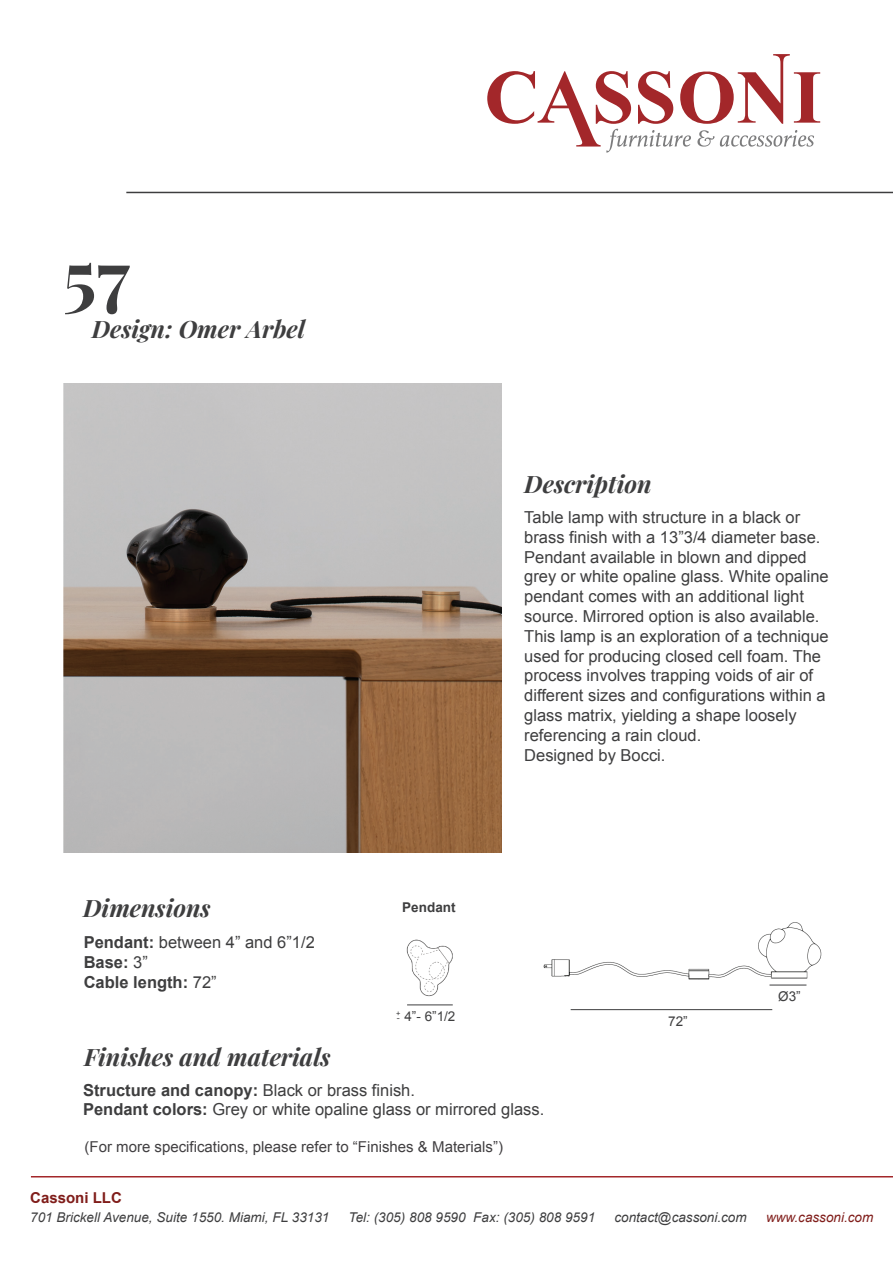
<style>
.page{position:relative;width:893px;height:1263px;background:#fff}
.page>*{position:absolute;margin:0;border:0;box-sizing:border-box;transform-origin:0 0}
.t1{font:700 73.2px "Playfair Display";color:#3e3e3f}
.t2{font:italic 700 24px "Playfair Display";color:#3e3e3f}
.t3{font:16.5px/19.8px "Arial";color:#3e3e3f}
.t4{font:700 16.5px/19.8px "Arial";color:#3e3e3f}
.t5{font:15px "Arial";color:#413f41}
.t6{font:700 15px "Arial";color:#801d1a}
.t7{font:italic 13.5px "Arial";color:#3e3e3f}
.t8{font:italic 13.5px "Arial";color:#801d1a}
.t9{font:13.5px "Arial";color:#3e3e3f}
.t10{font:700 13.5px "Arial";color:#3e3e3f}
.t11{font:9px "Arial";color:#3e3e3f}
.t12{font:7.5px "Arial";color:#3e3e3f}
.s1{font-weight:400}
.s2{font-weight:700}
</style>
<div class="page">
<img style="left:543px;top:922px;width:279px;height:89px">
<img style="left:406px;top:939px;width:47px;height:58px">
<hr style="left:31px;top:1176px;width:862px;height:1px;background:#a3272a">
<hr style="left:126px;top:192px;width:767px;height:1px;background:#3e3e3f">
<svg style="left:487px;top:54px;width:333px;height:99px"></svg>
<hr style="left:769px;top:985px;width:37px;height:1px;background:#3e3e3f">
<hr style="left:571px;top:1009px;width:201px;height:1px;background:#3e3e3f">
<hr style="left:407px;top:1004px;width:46px;height:1px;background:#3e3e3f">
<img style="left:63px;top:383px;width:439px;height:469px">
<h1 class="t1" style="left:63px;top:218px;width:68px">57</h1>
<h2 class="t2" style="left:92px;top:310px;width:215px">Design: Omer Arbel</h2>
<h2 class="t2" style="left:83px;top:888px;width:129px">Dimensions</h2>
<p class="t4" style="left:84px;top:933px;width:233px">Pendant: <span class="s1">between 4” and 6”1/2<br></span>Base: <span class="s1">3”<br></span>Cable length: <span class="s1">72”</span></p>
<h2 class="t2" style="left:84px;top:1037px;width:248px">Finishes and materials</h2>
<p class="t10" style="left:402px;top:898px;width:55px">Pendant</p>
<p class="t9" style="left:404px;top:1007px;width:53px">4”- 6”1/2</p>
<p class="t12" style="left:396px;top:1008px;width:6px">+</p>
<p class="t11" style="left:397px;top:1011px;width:4px">-</p>
<h2 class="t2" style="left:524px;top:465px;width:129px">Description</h2>
<p class="t3" style="left:524px;top:507px;width:306px">Table lamp with structure in a black or brass finish with a 13”3/4 diameter base.<br>Pendant available in blown and dipped grey or white opaline glass. White opaline pendant comes with an additional light source. Mirrored option is also available.<br>This lamp is an exploration of a technique used for producing closed cell foam. The process involves trapping voids of air of different sizes and configurations within a glass matrix, yielding a shape loosely referencing a rain cloud.<br>Designed by Bocci.</p>
<p class="t9" style="left:668px;top:1012px;width:21px">72”</p>
<p class="t9" style="left:778px;top:987px;width:24px">Ø3”</p>
<p class="t3" style="left:83px;top:1080px;width:463px"><span class="s2">Structure and canopy:</span> Black or brass finish.<br><span class="s2">Pendant colors:</span> Grey or white opaline glass or mirrored glass.</p>
<p class="t5" style="left:85px;top:1137px;width:420px">(For more specifications, please refer to “Finishes &amp; Materials”)</p>
<p class="t6" style="left:30px;top:1187px;width:93px">Cassoni LLC</p>
<p class="t7" style="left:30px;top:1209px;width:301px">701 Brickell Avenue, Suite 1550. Miami, FL 33131</p>
<p class="t7" style="left:349px;top:1209px;width:248px">Tel: (305) 808 9590 Fax: (305) 808 9591</p>
<p class="t7" style="left:614px;top:1209px;width:134px">contact@cassoni.com</p>
<p class="t8" style="left:766px;top:1209px;width:109px">www.cassoni.com</p>
</div>
